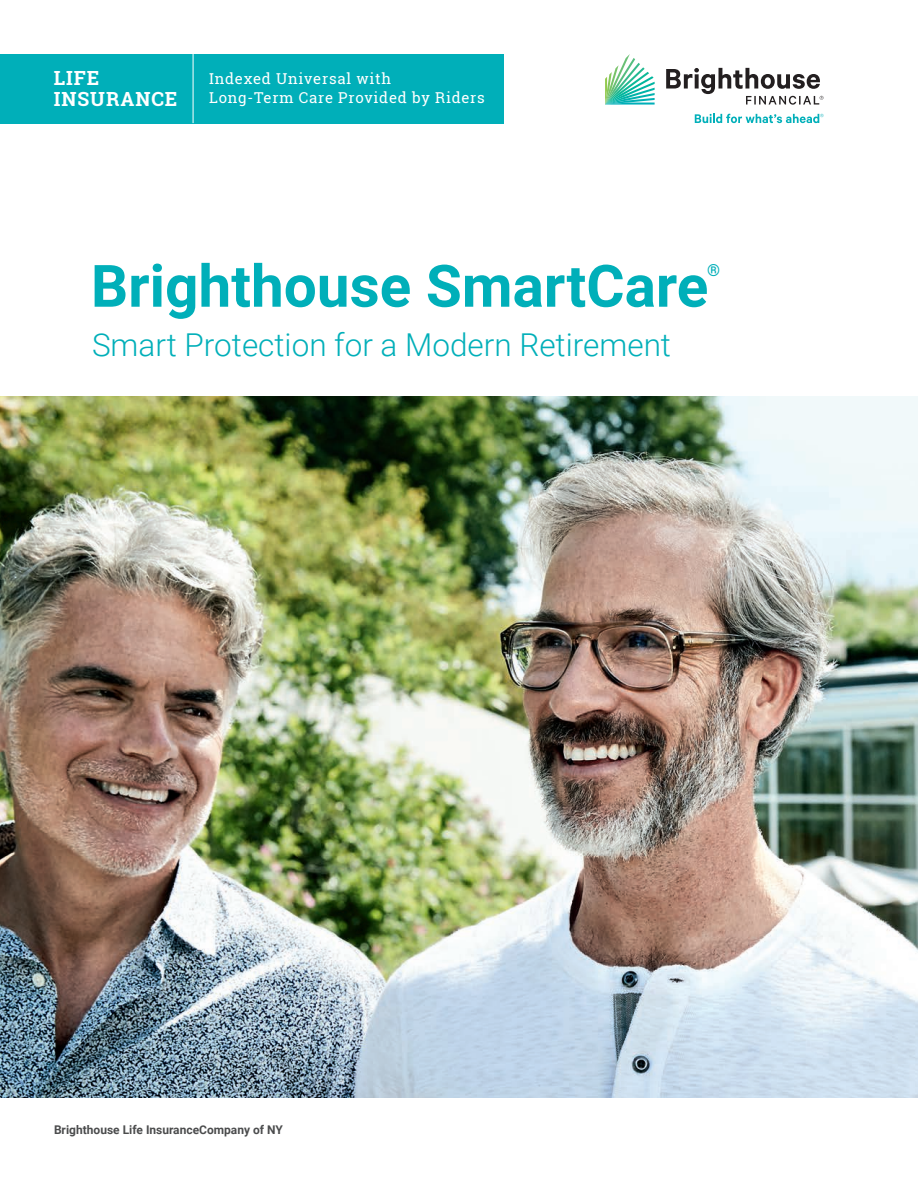
<style>
.page{position:relative;width:918px;height:1188px;background:#fff}
.page>*{position:absolute;margin:0;border:0;box-sizing:border-box;transform-origin:0 0}
.t1{font:700 58.5px "Roboto";color:#00afb9}
.t2{font:300 31.5px "Roboto";color:#00afb9}
.t3{font:700 19.5px/21px "Roboto Slab";letter-spacing:.05em;color:#fff}
.t4{font:16.5px "Roboto Slab";color:#00afb9}
.t5{font:15px/18.8px "Roboto Slab";letter-spacing:.05em;color:#fff}
.t6{font:700 12px "Roboto";color:#4b4c4d}
</style>
<div class="page">
<img style="left:0;top:397px;width:918px;height:701px">
<svg style="left:605px;top:54px;width:50px;height:51px"></svg>
<svg style="left:666px;top:68px;width:158px;height:37px"></svg>
<svg style="left:695px;top:114px;width:129px;height:9px"></svg>
<div style="left:0;top:54px;width:504px;height:69px;background:#00afb9"></div>
<hr style="left:193px;top:54px;width:1px;height:69px;background:#fff">
<h3 class="t3" style="left:54px;top:67px;width:125px">LIFE<br>INSURANCE</h3>
<p class="t5" style="left:209px;top:70px;width:277px">Indexed Universal with<br>Long-Term Care Provided by Riders</p>
<h1 class="t1" style="left:91px;top:245px;width:619px">Brighthouse SmartCare</h1>
<p class="t4" style="left:707px;top:259px;width:14px">®</p>
<h2 class="t2" style="left:92px;top:323px;width:581px">Smart Protection for a Modern Retirement</h2>
<p class="t6" style="left:54px;top:1121px;width:230px">Brighthouse Life InsuranceCompany of NY</p>
</div>
